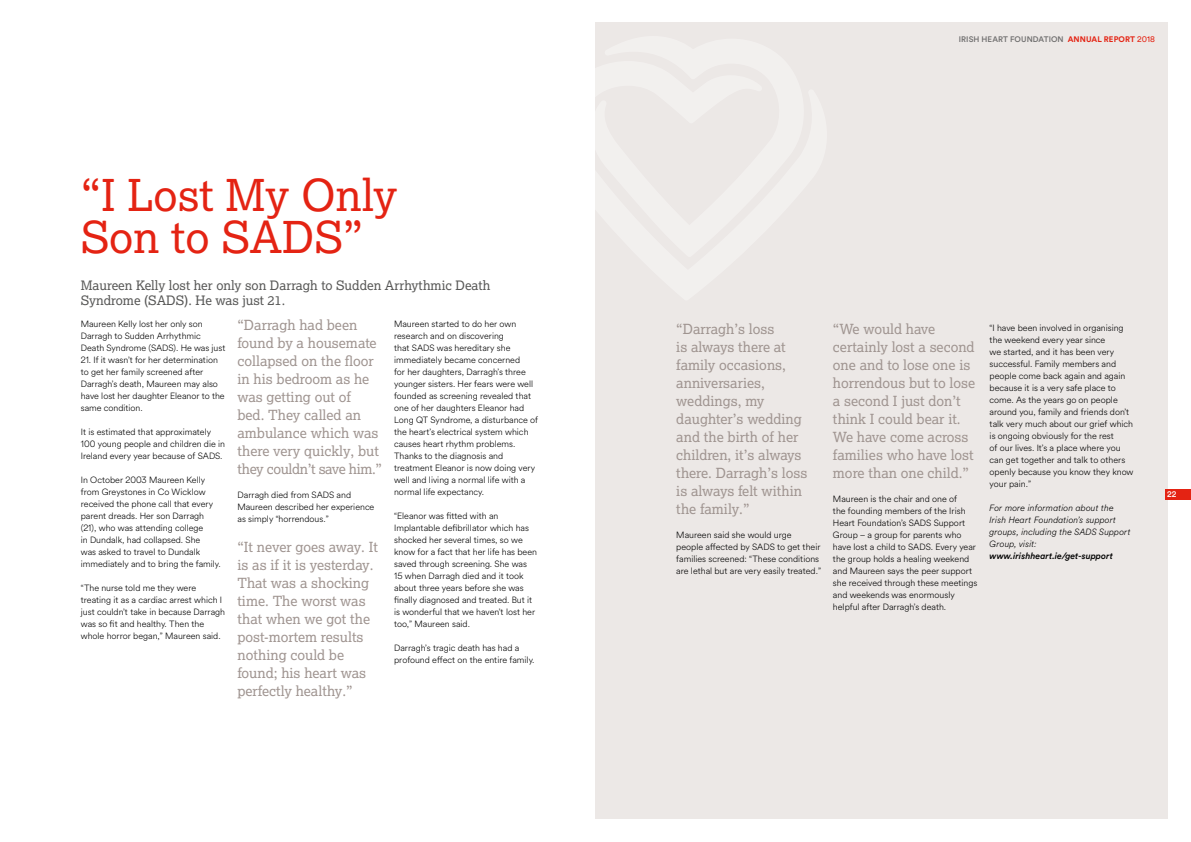
<style>
.page{position:relative;width:1191px;height:842px;background:#fff}
.page>*{position:absolute;margin:0;border:0;box-sizing:border-box;transform-origin:0 0}
.t1{font:44px/42px "Lexia";color:#e42313}
.t2{font:14px/18px "Lexia";color:#9f9490}
.t3{font:13px/15px "Lexia";color:#575756}
.t4{font:300 9px/12px "Circular Air Pro";color:#000}
.t5{font:italic 300 9px/12px "Circular Air Pro";letter-spacing:.01em;color:#000}
.t6{font:italic 500 9px "Circular Air Pro";color:#000}
.t7{font:500 8px "Circular Air Pro";letter-spacing:.01em;color:#706f6f}
.t8{font:500 8px "Circular Air Pro";color:#fff}
.s1{font-weight:700;color:#e42313}
.s2{font-weight:400;color:#e42313}
</style>
<div class="page">
<div style="left:595px;top:23px;width:573px;height:796px;background:#ece8e6"></div>
<div style="left:1164px;top:490px;width:27px;height:10px;background:#e42313"></div>
<h1 class="t1" style="left:81px;top:172px;width:318px">“I Lost My Only<br>Son to SADS”</h1>
<h3 class="t3" style="left:81px;top:277px;width:411px">Maureen Kelly lost her only son Darragh to Sudden Arrhythmic Death<br>Syndrome (SADS). He was just 21.</h3>
<p class="t4" style="left:81px;top:317px;width:146px">Maureen Kelly lost her only son<br>Darragh to Sudden Arrhythmic<br>Death Syndrome (SADS). He was just</p>
<p class="t4" style="left:81px;top:353px;width:145px">21. If it wasn’t for her determination to get her family screened after<br>Darragh’s death, Maureen may also have lost her daughter Eleanor to the same condition.</p>
<p class="t4" style="left:81px;top:425px;width:146px">It is estimated that approximately<br>100 young people and children die in<br>Ireland every year because of SADS.</p>
<p class="t4" style="left:81px;top:473px;width:141px">In October 2003 Maureen Kelly from Greystones in Co Wicklow received the phone call that every parent dreads. Her son Darragh (21), who was attending college<br>in Dundalk, had collapsed. She<br>was asked to travel to Dundalk immediately and to bring the family.</p>
<p class="t4" style="left:81px;top:581px;width:146px">“The nurse told me they were treating it as a cardiac arrest which I just couldn’t take in because Darragh was so fit and healthy. Then the whole horror began,” Maureen said.</p>
<h2 class="t2" style="left:237px;top:316px;width:146px">“Darragh had been found by a housemate collapsed on the floor in his bedroom as he was getting out of<br>bed. They called an ambulance which was there very quickly, but they couldn’t save him.”</h2>
<p class="t4" style="left:237px;top:489px;width:138px">Darragh died from SADS and<br>Maureen described her experience as simply “horrendous.”</p>
<h2 class="t2" style="left:237px;top:538px;width:142px">“It never goes away. It is as if it is yesterday.<br>That was a shocking time. The worst was that when we got the post-mortem results nothing could be found; his heart was perfectly healthy.”</h2>
<p class="t4" style="left:394px;top:317px;width:146px">Maureen started to do her own research and on discovering<br>that SADS was hereditary she immediately became concerned<br>for her daughters, Darragh’s three younger sisters. Her fears were well founded as screening revealed that one of her daughters Eleanor had<br>Long QT Syndrome, a disturbance of the heart’s electrical system which causes heart rhythm problems.<br>Thanks to the diagnosis and treatment Eleanor is now doing very well and living a normal life with a normal life expectancy.</p>
<p class="t4" style="left:394px;top:509px;width:144px">“Eleanor was fitted with an<br>Implantable defibrillator which has shocked her several times, so we know for a fact that her life has been saved through screening. She was<br>15 when Darragh died and it took about three years before she was finally diagnosed and treated. But it is wonderful that we haven’t lost her too,” Maureen said.</p>
<p class="t4" style="left:394px;top:641px;width:142px">Darragh’s tragic death has had a profound effect on the entire family.</p>
<p class="t7" style="left:958px;top:34px;width:198px">IRISH HEART FOUNDATION <span class="s1">ANNUAL REPORT</span> <span class="s2">2018</span></p>
<h2 class="t2" style="left:676px;top:320px;width:132px">“Darragh’s loss<br>is always there at family occasions, anniversaries, weddings, my daughter’s wedding and the birth of her children, it’s always there. Darragh’s loss is always felt within the family.”</h2>
<p class="t4" style="left:676px;top:529px;width:146px">Maureen said she would urge<br>people affected by SADS to get their families screened: “These conditions are lethal but are very easily treated.”</p>
<h2 class="t2" style="left:833px;top:320px;width:144px">“We would have certainly lost a second one and to lose one is horrendous but to lose a second I just don’t think I could bear it.<br>We have come across families who have lost more than one child.”</h2>
<p class="t4" style="left:833px;top:493px;width:146px">Maureen is the chair and one of<br>the founding members of the Irish<br>Heart Foundation’s SADS Support<br>Group – a group for parents who have lost a child to SADS. Every year the group holds a healing weekend and Maureen says the peer support she received through these meetings and weekends was enormously helpful after Darragh’s death.</p>
<p class="t4" style="left:989px;top:321px;width:145px">“I have been involved in organising the weekend every year since<br>we started, and it has been very successful. Family members and people come back again and again because it is a very safe place to come. As the years go on people around you, family and friends don’t talk very much about our grief which is ongoing obviously for the rest<br>of our lives. It’s a place where you can get together and talk to others openly because you know they know your pain.”</p>
<p class="t5" style="left:989px;top:501px;width:143px">For more information about the<br>Irish Heart Foundation’s support groups, including the SADS Support<br>Group, visit:</p>
<p class="t6" style="left:989px;top:550px;width:125px">www.irishheart.ie/get-support</p>
<p class="t8" style="left:1167px;top:489px;width:11px">22</p>
</div>
